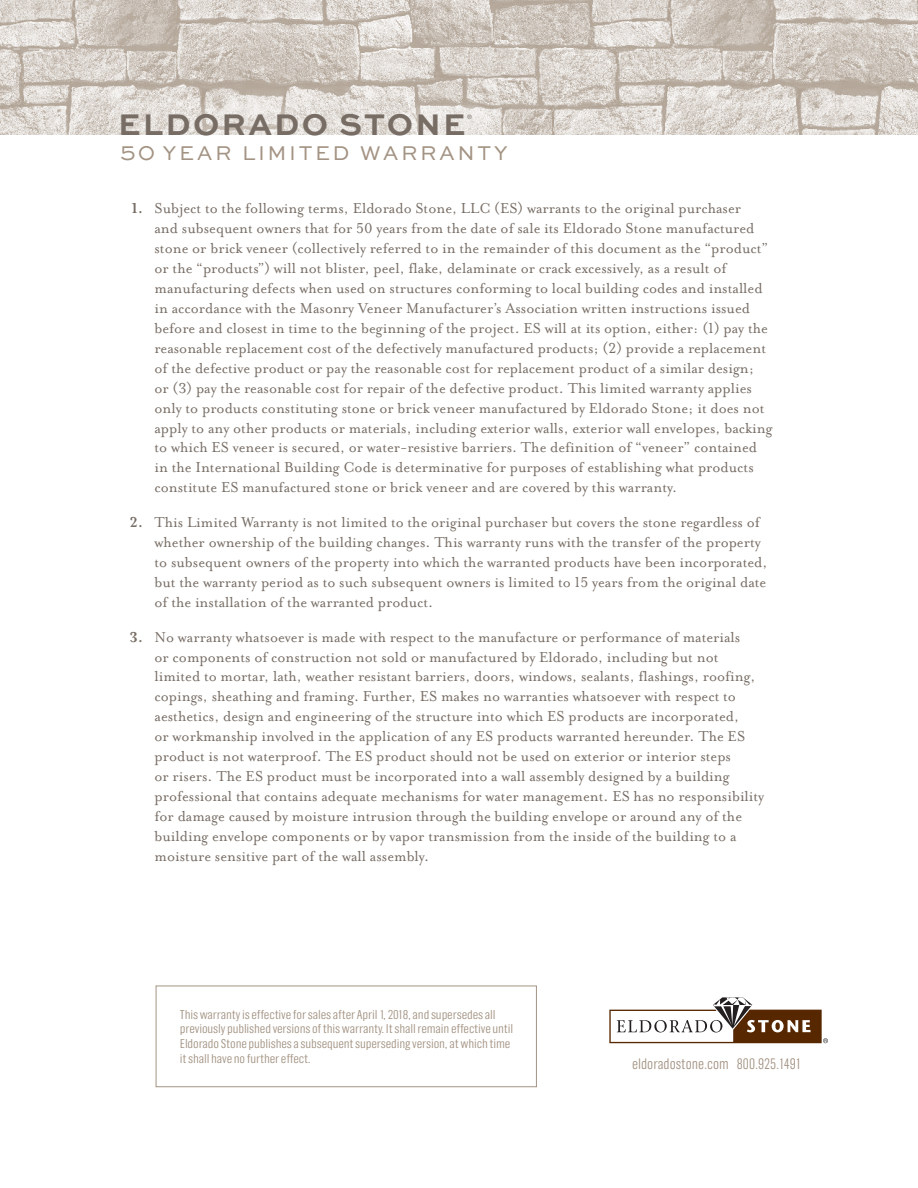
<style>
.page{position:relative;width:918px;height:1188px;background:#fff}
.page>*{position:absolute;margin:0;border:0;box-sizing:border-box;transform-origin:0 0}
.t1{font:700 31.5px "Sweet Sans";letter-spacing:.07em;color:#776d65}
.t2{font:21px "Sweet Sans";letter-spacing:.12em;color:#a39383}
.t3{font:16.5px/20px "Mrs Eaves OT";color:#776d65}
.t4{font:300 15.15px "Grotzec Cond";color:#a39383}
.t5{font:300 12.75px/14.7px "Grotzec Cond";letter-spacing:-.01em;color:#a39383;scale:1.1 1}
.t6{font:6.15px "Helvetica Neue LT Std";color:#776d65}
.s1{font-size:22.35px}
.s2{font-weight:700}
</style>
<div class="page">
<img style="left:0;top:0;width:918px;height:135px">
<div style="left:156px;top:986px;width:381px;height:101px;border:1px solid #a39383"></div>
<svg style="left:609px;top:997px;width:219px;height:46px"></svg>
<div style="left:108px;top:100px;width:377px;height:49px;background:#fff;opacity:.5"></div>
<h1 class="t1" style="left:118px;top:106px;width:349px">ELDORADO STONE</h1>
<p class="t6" style="left:467px;top:113px;width:6px">®</p>
<p class="t2" style="left:120px;top:141px;width:389px"><span class="s1">50</span> YEAR LIMITED WARRANTY</p>
<p class="t3" style="left:155px;top:198px;width:621px;text-indent:-23px"><span class="s2">1.</span> Subject to the following terms, Eldorado Stone, LLC (ES) warrants to the original purchaser<br>and subsequent owners that for 50 years from the date of sale its Eldorado Stone manufactured stone or brick veneer (collectively referred to in the remainder of this document as the “product” or the “products”) will not blister, peel, flake, delaminate or crack excessively, as a result of manufacturing defects when used on structures conforming to local building codes and installed in accordance with the Masonry Veneer Manufacturer’s Association written instructions issued before and closest in time to the beginning of the project. ES will at its option, either: (1) pay the reasonable replacement cost of the defectively manufactured products; (2) provide a replacement of the defective product or pay the reasonable cost for replacement product of a similar design;<br>or (3) pay the reasonable cost for repair of the defective product. This limited warranty applies only to products constituting stone or brick veneer manufactured by Eldorado Stone; it does not apply to any other products or materials, including exterior walls, exterior wall envelopes, backing to which ES veneer is secured, or water-resistive barriers. The definition of “veneer” contained in the International Building Code is determinative for purposes of establishing what products constitute ES manufactured stone or brick veneer and are covered by this warranty.</p>
<p class="t3" style="left:155px;top:512px;width:614px;text-indent:-25px"><span class="s2">2.</span> This Limited Warranty is not limited to the original purchaser but covers the stone regardless of whether ownership of the building changes. This warranty runs with the transfer of the property to subsequent owners of the property into which the warranted products have been incorporated, but the warranty period as to such subsequent owners is limited to 15 years from the original date of the installation of the warranted product.</p>
<p class="t3" style="left:155px;top:627px;width:612px;text-indent:-25px"><span class="s2">3.</span> No warranty whatsoever is made with respect to the manufacture or performance of materials<br>or components of construction not sold or manufactured by Eldorado, including but not limited to mortar, lath, weather resistant barriers, doors, windows, sealants, flashings, roofing, copings, sheathing and framing. Further, ES makes no warranties whatsoever with respect to aesthetics, design and engineering of the structure into which ES products are incorporated,<br>or workmanship involved in the application of any ES products warranted hereunder. The ES product is not waterproof. The ES product should not be used on exterior or interior steps<br>or risers. The ES product must be incorporated into a wall assembly designed by a building professional that contains adequate mechanisms for water management. ES has no responsibility for damage caused by moisture intrusion through the building envelope or around any of the building envelope components or by vapor transmission from the inside of the building to a moisture sensitive part of the wall assembly.</p>
<p class="t5" style="left:180px;top:1007px;width:305px">This warranty is effective for sales after April 1, 2018, and supersedes all previously published versions of this warranty. It shall remain effective until Eldorado Stone publishes a subsequent superseding version, at which time it shall have no further effect.</p>
<p class="t4" style="left:632px;top:1055px;width:170px">eldoradostone.com 800.925.1491</p>
</div>
